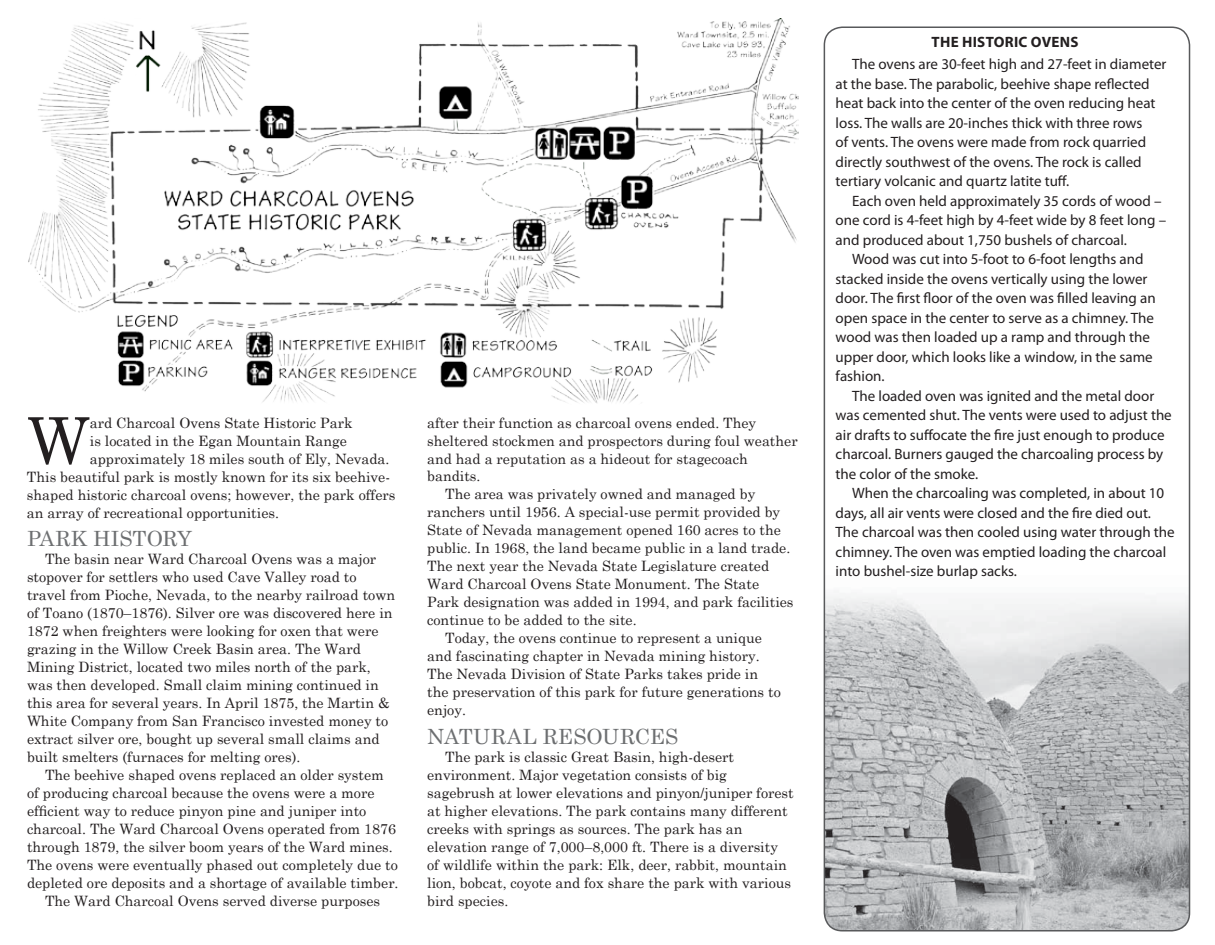
<style>
.page{position:relative;width:1215px;height:945px;background:#fff}
.page>*{position:absolute;margin:0;border:0;box-sizing:border-box;transform-origin:0 0}
.t1{font:64.05px "Century Schoolbook";color:#231f20}
.t2{font:21px "Century Schoolbook";letter-spacing:.03em;color:#6d6f71}
.t3{font:15px/19.5px "Myriad Pro";color:#231f20}
.t4{font:700 15px "Myriad Pro";letter-spacing:.02em;color:#231f20}
.t5{font:14.25px/18px "Century Schoolbook";color:#231f20}
</style>
<div class="page">
<img style="left:28px;top:19px;width:770px;height:384px">
<img style="left:824px;top:596px;width:366px;height:335px">
<div style="left:824px;top:26px;width:366px;height:906px;border:2px solid #58595b;border-radius:18px"></div>
<h1 class="t1" style="left:27px;top:387px;width:64px">W</h1>
<p class="t5" style="left:90px;top:412px;width:264px">ard Charcoal Ovens State Historic Park</p>
<p class="t5" style="left:90px;top:430px;width:259px">is located in the Egan Mountain Range</p>
<p class="t5" style="left:90px;top:448px;width:301px">approximately 18 miles south of Ely, Nevada.</p>
<p class="t5" style="left:27px;top:466px;width:365px">This beautiful park is mostly known for its six beehive-</p>
<p class="t5" style="left:27px;top:484px;width:370px">shaped historic charcoal ovens; however, the park offers</p>
<p class="t5" style="left:27px;top:502px;width:254px">an array of recreational opportunities.</p>
<h2 class="t2" style="left:27px;top:521px;width:108px">Park Histor</h2>
<h2 class="t2" style="left:177px;top:521px;width:16px">y</h2>
<p class="t5" style="left:27px;top:549px;width:370px;text-indent:18px">The basin near Ward Charcoal Ovens was a major stopover for settlers who used Cave Valley road to travel from Pioche, Nevada, to the nearby railroad town of Toano (1870–1876). Silver ore was discovered here in 1872 when freighters were looking for oxen that were grazing in the Willow Creek Basin area. The Ward Mining District, located two miles north of the park, was then developed. Small claim mining continued in this area for several years. In April 1875, the Martin &amp; White Company from San Francisco invested money to extract silver ore, bought up several small claims and built smelters (furnaces for melting ores).</p>
<p class="t5" style="left:45px;top:765px;width:340px">The beehive shaped ovens replaced an older system</p>
<p class="t5" style="left:27px;top:783px;width:349px">of producing charcoal because the ovens were a more</p>
<p class="t5" style="left:27px;top:801px;width:341px">efficient way to reduce pinyon pine and juniper into</p>
<p class="t5" style="left:27px;top:819px;width:370px">charcoal. The Ward Charcoal Ovens operated from 1876</p>
<p class="t5" style="left:27px;top:837px;width:367px">through 1879, the silver boom years of the Ward mines.</p>
<p class="t5" style="left:27px;top:855px;width:372px">The ovens were eventually phased out completely due to</p>
<p class="t5" style="left:27px;top:873px;width:373px">depleted ore deposits and a shortage of available timber.</p>
<p class="t5" style="left:45px;top:891px;width:337px">The Ward Charcoal Ovens served diverse purposes</p>
<p class="t5" style="left:427px;top:412px;width:331px">after their function as charcoal ovens ended. They</p>
<p class="t5" style="left:427px;top:430px;width:372px">sheltered stockmen and prospectors during foul weather</p>
<p class="t5" style="left:427px;top:448px;width:322px">and had a reputation as a hideout for stagecoach</p>
<p class="t5" style="left:427px;top:466px;width:55px">bandits.</p>
<p class="t5" style="left:445px;top:484px;width:312px">The area was privately owned and managed by</p>
<p class="t5" style="left:427px;top:502px;width:355px">ranchers until 1956. A special-use permit provided by</p>
<p class="t5" style="left:427px;top:520px;width:355px">State of Nevada management opened 160 acres to the</p>
<p class="t5" style="left:427px;top:538px;width:365px">public. In 1968, the land became public in a land trade.</p>
<p class="t5" style="left:427px;top:556px;width:344px">The next year the Nevada State Legislature created</p>
<p class="t5" style="left:427px;top:574px;width:334px">Ward Charcoal Ovens State Monument. The State</p>
<p class="t5" style="left:427px;top:592px;width:368px">Park designation was added in 1994, and park facilities</p>
<p class="t5" style="left:427px;top:610px;width:211px">continue to be added to the site.</p>
<p class="t5" style="left:445px;top:628px;width:318px">Today, the ovens continue to represent a unique</p>
<p class="t5" style="left:427px;top:646px;width:334px">and fascinating chapter in Nevada mining history.</p>
<p class="t5" style="left:427px;top:664px;width:332px">The Nevada Division of State Parks takes pride in</p>
<p class="t5" style="left:427px;top:682px;width:355px">the preservation of this park for future generations to</p>
<p class="t5" style="left:427px;top:700px;width:40px">enjoy.</p>
<h2 class="t2" style="left:427px;top:719px;width:146px">Natural Reso</h2>
<h2 class="t2" style="left:602px;top:719px;width:34px">urces</h2>
<p class="t5" style="left:427px;top:747px;width:368px;text-indent:18px">The park is classic Great Basin, high-desert environment. Major vegetation consists of big sagebrush at lower elevations and pinyon/juniper forest at higher elevations. The park contains many different creeks with springs as sources. The park has an elevation range of 7,000–8,000 ft. There is a diversity<br>of wildlife within the park: Elk, deer, rabbit, mountain lion, bobcat, coyote and fox share the park with various bird species.</p>
<p class="t4" style="left:932px;top:32px;width:65px">THE HISTOR</p>
<p class="t4" style="left:1014px;top:32px;width:66px">IC OVENS</p>
<p class="t3" style="left:836px;top:54px;width:332px;text-indent:16px">The ovens are 30-feet high and 27-feet in diameter at the base. The parabolic, beehive shape reflected heat back into the center of the oven reducing heat loss. The walls are 20-inches thick with three rows<br>of vents. The ovens were made from rock quarried directly southwest of the ovens. The rock is called tertiary volcanic and quartz latite tuff.</p>
<p class="t3" style="left:852px;top:191px;width:311px">Each oven held approximately 35 cords of wood –</p>
<p class="t3" style="left:836px;top:210px;width:332px">one cord is 4-feet high by 4-feet wide by 8 feet long –</p>
<p class="t3" style="left:836px;top:230px;width:293px">and produced about 1,750 bushels of charcoal.</p>
<p class="t3" style="left:852px;top:249px;width:293px">Wood was cut into 5-foot to 6-foot lengths and</p>
<p class="t3" style="left:836px;top:269px;width:313px">stacked inside the ovens vertically using the lower</p>
<p class="t3" style="left:836px;top:288px;width:322px">door. The first floor of the oven was filled leaving an</p>
<p class="t3" style="left:836px;top:308px;width:320px">open space in the center to serve as a chimney. The</p>
<p class="t3" style="left:836px;top:327px;width:316px">wood was then loaded up a ramp and through the</p>
<p class="t3" style="left:836px;top:347px;width:319px">upper door, which looks like a window, in the same</p>
<p class="t3" style="left:836px;top:366px;width:51px">fashion.</p>
<p class="t3" style="left:852px;top:386px;width:304px">The loaded oven was ignited and the metal door</p>
<p class="t3" style="left:836px;top:405px;width:338px">was cemented shut. The vents were used to adjust the</p>
<p class="t3" style="left:836px;top:425px;width:330px">air drafts to suffocate the fire just enough to produce</p>
<p class="t3" style="left:836px;top:444px;width:329px">charcoal. Burners gauged the charcoaling process by</p>
<p class="t3" style="left:836px;top:464px;width:144px">the color of the smoke.</p>
<p class="t3" style="left:852px;top:483px;width:314px">When the charcoaling was completed, in about 10</p>
<p class="t3" style="left:836px;top:503px;width:317px">days, all air vents were closed and the fire died out.</p>
<p class="t3" style="left:836px;top:522px;width:341px">The charcoal was then cooled using water through the</p>
<p class="t3" style="left:836px;top:542px;width:332px">chimney. The oven was emptied loading the charcoal</p>
<p class="t3" style="left:836px;top:561px;width:183px">into bushel-size burlap sacks.</p>
</div>
